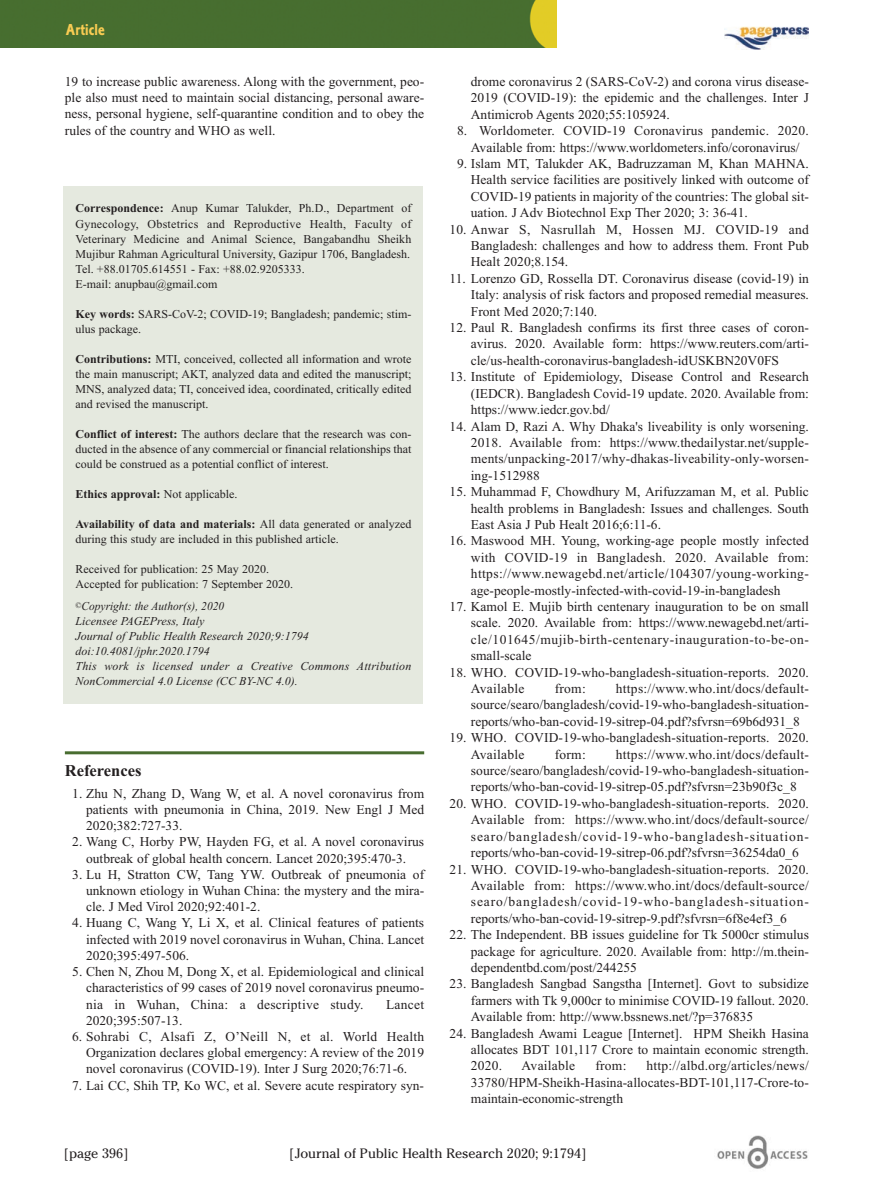
<style>
.page{position:relative;width:893px;height:1191px;background:#fff}
.page>*{position:absolute;margin:0;border:0;box-sizing:border-box;transform-origin:0 0}
.t1{font:700 16.5px "Times New Roman";color:#231f20}
.t2{font:16.5px "Corinthian Bold Condensed Plain";color:#f9cc53}
.t3{font:13.5px/16.4px "Times New Roman";color:#231f20;text-align:justify}
.t4{font:13.5px "Cheltenham";color:#231f20}
.t5{font:13.5px "Times New Roman";letter-spacing:.02em;color:#231f20}
.t6{font:12px/15px "Times New Roman";color:#231f20}
.t7{font:italic 12px/15px "Times New Roman";color:#231f20;scale:.95 1}
.t8{font:700 12px "Times New Roman";color:#231f20}
.s1{font-weight:700}
.s2{font-weight:400}
</style>
<div class="page">
<hr style="left:65px;top:751px;width:359px;height:3px;background:#486d30">
<img style="left:717px;top:1135px;width:91px;height:34px">
<div style="left:0;top:0;width:556px;height:48px;background:#476e2f"></div>
<img style="left:724px;top:26px;width:84px;height:24px">
<div style="left:64px;top:186px;width:359px;height:518px;background:#e5e9df"></div>
<p class="t2" style="left:66px;top:24px;width:40px">Article</p>
<p class="t3" style="left:65px;top:73px;width:361px">19 to increase public awareness. Along with the government, peo&shy;ple also must need to maintain social distancing, personal aware&shy;ness, personal hygiene, self-quarantine condition and to obey the rules of the country and WHO as well.</p>
<p class="t6" style="left:76px;top:201px;width:337px"><span class="s1">Correspondence:</span> Anup Kumar Talukder, Ph.D., Department of Gynecology, Obstetrics and Reproductive Health, Faculty of Veterinary Medicine and Animal Science, Bangabandhu Sheikh Mujibur Rahman Agricultural University, Gazipur 1706, Bangladesh.<br>Tel. +88.01705.614551 - Fax: +88.02.9205333.<br>E-mail: anupbau@gmail.com</p>
<p class="t6" style="left:76px;top:306px;width:337px"><span class="s1">Key words:</span> SARS-CoV-2; COVID-19; Bangladesh; pandemic; stim&shy;ulus package.</p>
<p class="t6" style="left:76px;top:351px;width:337px;text-align:justify"><span class="s1">Contributions:</span> MTI, conceived, collected all information and wrote the main manuscript; AKT, analyzed data and edited the manuscript; MNS, analyzed data; TI, conceived idea, coordinated, critically edited and revised the manuscript.</p>
<p class="t6" style="left:76px;top:426px;width:337px;text-align:justify"><span class="s1">Conflict of interest:</span> The authors declare that the research was con&shy;ducted in the absence of any commercial or financial relationships that could be construed as a potential conflict of interest.</p>
<p class="t8" style="left:76px;top:486px;width:164px">Ethics approval: <span class="s2">Not applicable.</span></p>
<p class="t6" style="left:76px;top:516px;width:337px"><span class="s1">Availability of data and materials:</span> All data generated or analyzed during this study are included in this published article.</p>
<p class="t6" style="left:76px;top:561px;width:219px">Received for publication: 25 May 2020.<br>Accepted for publication: 7 September 2020.</p>
<p class="t7" style="left:76px;top:598px;width:355px"><sup>©</sup>Copyright: the Author(s), 2020<br>Licensee PAGEPress, Italy<br>Journal of Public Health Research 2020;9:1794 doi:10.4081/jphr.2020.1794<br>This work is licensed under a Creative Commons Attribution NonCommercial 4.0 License (CC BY-NC 4.0).</p>
<p class="t1" style="left:65px;top:760px;width:78px">References</p>
<p class="t3" style="left:86px;top:785px;width:340px;text-indent:-14px">1. Zhu N, Zhang D, Wang W, et al. A novel coronavirus from patients with pneumonia in China, 2019. New Engl J Med 2020;382:727-33.</p>
<p class="t3" style="left:72px;top:833px;width:353px;text-align:center">2. Wang C, Horby PW, Hayden FG, et al. A novel coronavirus outbreak of global health concern. Lancet 2020;395:470-3.</p>
<p class="t3" style="left:86px;top:866px;width:340px;text-indent:-14px">3. Lu H, Stratton CW, Tang YW. Outbreak of pneumonia of unknown etiology in Wuhan China: the mystery and the mira&shy;cle. J Med Virol 2020;92:401-2.</p>
<p class="t3" style="left:86px;top:914px;width:340px;text-indent:-14px">4. Huang C, Wang Y, Li X, et al. Clinical features of patients infected with 2019 novel coronavirus in Wuhan, China. Lancet 2020;395:497-506.</p>
<p class="t3" style="left:86px;top:963px;width:340px;text-indent:-14px">5. Chen N, Zhou M, Dong X, et al. Epidemiological and clinical characteristics of 99 cases of 2019 novel coronavirus pneumo&shy;nia in Wuhan, China: a descriptive study.</p>
<p class="t3" style="left:386px;top:995px;width:40px">Lancet</p>
<p class="t3" style="left:86px;top:1012px;width:98px">2020;395:507-13.</p>
<p class="t3" style="left:86px;top:1028px;width:340px;text-indent:-14px">6. Sohrabi C, Alsafi Z, O’Neill N, et al. World Health Organization declares global emergency: A review of the 2019 novel coronavirus (COVID-19). Inter J Surg 2020;76:71-6.</p>
<p class="t3" style="left:72px;top:1076px;width:353px">7. Lai CC, Shih TP, Ko WC, et al. Severe acute respiratory syn-</p>
<p class="t3" style="left:471px;top:73px;width:340px">drome coronavirus 2 (SARS-CoV-2) and corona virus disease-2019 (COVID-19): the epidemic and the challenges. Inter J Antimicrob Agents 2020;55:105924.</p>
<p class="t3" style="left:457px;top:122px;width:353px;text-align:center">8. Worldometer. COVID-19 Coronavirus pandemic. 2020.<br>Available from: https://www.worldometers.info/coronavirus/</p>
<p class="t3" style="left:471px;top:155px;width:340px;text-indent:-14px">9. Islam MT, Talukder AK, Badruzzaman M, Khan MAHNA.<br>Health service facilities are positively linked with outcome of COVID-19 patients in majority of the countries: The global sit&shy;uation. J Adv Biotechnol Exp Ther 2020; 3: 36-41.</p>
<p class="t3" style="left:471px;top:221px;width:340px;text-indent:-21px">10. Anwar S, Nasrullah M, Hossen MJ. COVID-19 and Bangladesh: challenges and how to address them. Front Pub Healt 2020;8.154.</p>
<p class="t3" style="left:471px;top:270px;width:340px;text-indent:-21px">11. Lorenzo GD, Rossella DT. Coronavirus disease (covid-19) in Italy: analysis of risk factors and proposed remedial measures.<br>Front Med 2020;7:140.</p>
<p class="t3" style="left:471px;top:319px;width:340px;text-indent:-21px">12. Paul R. Bangladesh confirms its first three cases of coron&shy;avirus. 2020. Available form: https://www.reuters.com/arti&shy;cle/us-health-coronavirus-bangladesh-idUSKBN20V0FS</p>
<p class="t3" style="left:471px;top:368px;width:340px;text-indent:-21px">13. Institute of Epidemiology, Disease Control and Research (IEDCR). Bangladesh Covid-19 update. 2020. Available from: https://www.iedcr.gov.bd/</p>
<p class="t3" style="left:471px;top:418px;width:340px;text-indent:-21px">14. Alam D, Razi A. Why Dhaka's liveability is only worsening.<br>2018. Available from: https://www.thedailystar.net/supple&shy;ments/unpacking-2017/why-dhakas-liveability-only-worsen&shy;ing-1512988</p>
<p class="t3" style="left:471px;top:483px;width:340px;text-indent:-21px">15. Muhammad F, Chowdhury M, Arifuzzaman M, et al. Public health problems in Bangladesh: Issues and challenges. South East Asia J Pub Healt 2016;6:11-6.</p>
<p class="t3" style="left:471px;top:532px;width:340px;text-indent:-21px">16. Maswood MH. Young, working-age people mostly infected with COVID-19 in Bangladesh. 2020. Available from: https://www.newagebd.net/article/104307/young-working&shy;age-people-mostly-infected-with-covid-19-in-bangladesh</p>
<p class="t3" style="left:471px;top:598px;width:340px;text-indent:-21px">17. Kamol E. Mujib birth centenary inauguration to be on small scale. 2020. Available from: https://www.newagebd.net/arti&shy;cle/101645/mujib-birth-centenary-inauguration-to-be-on&shy;small-scale</p>
<p class="t3" style="left:471px;top:664px;width:340px;text-indent:-21px">18. WHO. COVID-19-who-bangladesh-situation-reports. 2020.<br>Available</p>
<p class="t3" style="left:471px;top:680px;width:340px;text-indent:145px">https://www.who.int/docs/default&shy;source/searo/bangladesh/covid-19-who-bangladesh-situation&shy;reports/who-ban-covid-19-sitrep-04.pdf?sfvrsn=69b6d931_8</p>
<p class="t3" style="left:471px;top:729px;width:340px;text-indent:-21px">19. WHO. COVID-19-who-bangladesh-situation-reports. 2020.<br>Available</p>
<p class="t3" style="left:555px;top:680px;width:33px">from:</p>
<p class="t3" style="left:471px;top:746px;width:340px;text-indent:145px">https://www.who.int/docs/default&shy;source/searo/bangladesh/covid-19-who-bangladesh-situation&shy;reports/who-ban-covid-19-sitrep-05.pdf?sfvrsn=23b90f3c_8</p>
<p class="t3" style="left:471px;top:795px;width:340px;text-indent:-21px">20. WHO. COVID-19-who-bangladesh-situation-reports. 2020.<br>Available from: https://www.who.int/docs/default-source/ searo/bangladesh/covid-19-who-bangladesh-situation&shy;reports/who-ban-covid-19-sitrep-06.pdf?sfvrsn=36254da0_6</p>
<p class="t3" style="left:471px;top:860px;width:340px;text-indent:-21px">21. WHO. COVID-19-who-bangladesh-situation-reports. 2020.<br>Available from: https://www.who.int/docs/default-source/ searo/bangladesh/covid-19-who-bangladesh-situation&shy;reports/who-ban-covid-19-sitrep-9.pdf?sfvrsn=6f8e4ef3_6</p>
<p class="t3" style="left:471px;top:926px;width:340px;text-indent:-21px">22. The Independent. BB issues guideline for Tk 5000cr stimulus package for agriculture. 2020. Available from: http://m.thein&shy;dependentbd.com/post/244255</p>
<p class="t3" style="left:471px;top:975px;width:340px;text-indent:-21px">23. Bangladesh Sangbad Sangstha [Internet]. Govt to subsidize farmers with Tk 9,000cr to minimise COVID-19 fallout. 2020.<br>Available from: http://www.bssnews.net/?p=376835</p>
<p class="t3" style="left:471px;top:1024px;width:340px;text-indent:-21px">24. Bangladesh Awami League [Internet]. HPM Sheikh Hasina allocates BDT 101,117 Crore to maintain economic strength.<br>2020.</p>
<p class="t3" style="left:555px;top:746px;width:33px">form:</p>
<p class="t3" style="left:471px;top:1057px;width:340px;text-indent:176px">http://albd.org/articles/news/ 33780/HPM-Sheikh-Hasina-allocates-BDT-101,117-Crore-to&shy;maintain-economic-strength</p>
<p class="t5" style="left:522px;top:1057px;width:55px">Available</p>
<p class="t3" style="left:595px;top:1057px;width:33px">from:</p>
<p class="t4" style="left:64px;top:1145px;width:66px">[page 396]</p>
<p class="t4" style="left:289px;top:1145px;width:299px">[Journal of Public Health Research 2020; 9:1794]</p>
</div>
